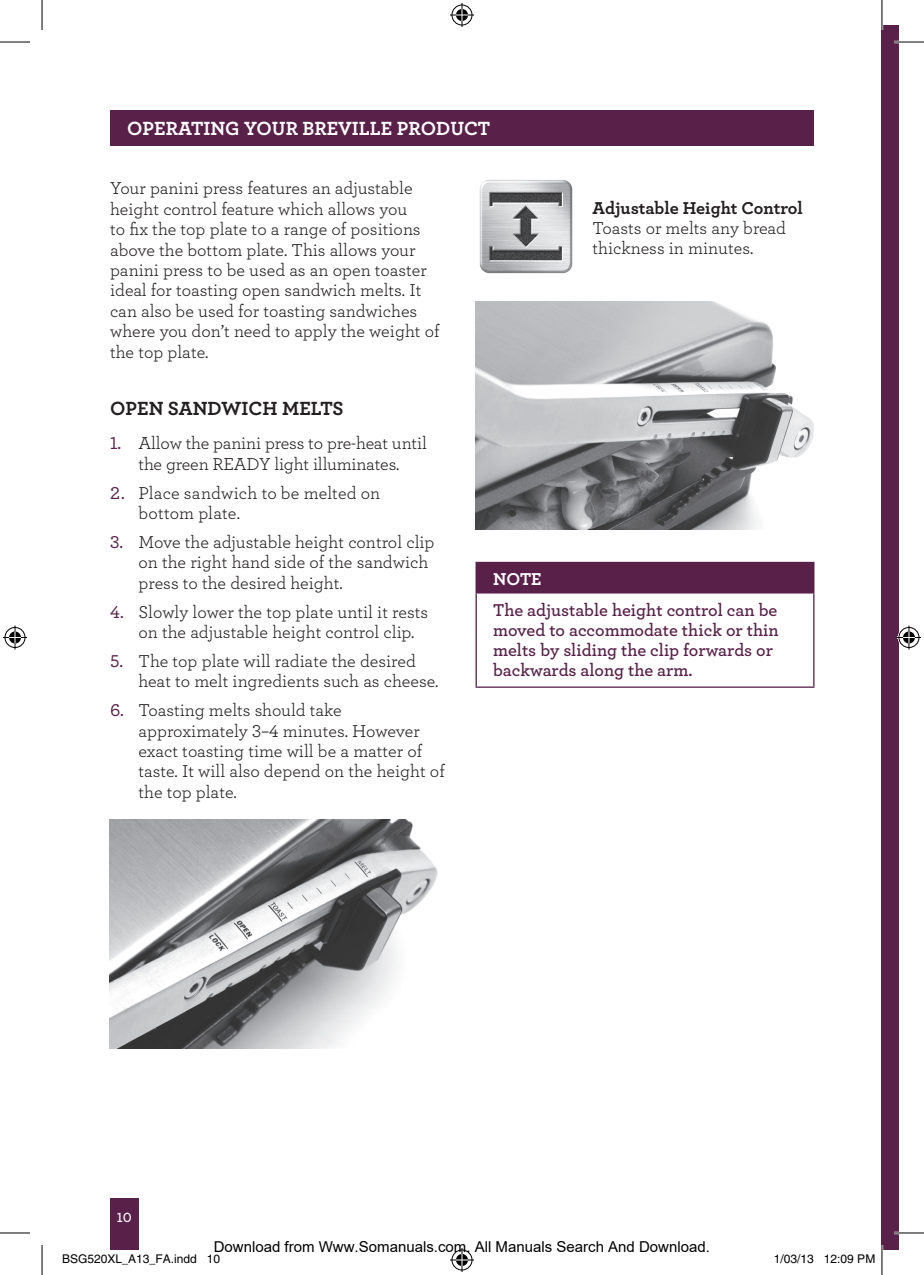
<style>
.page{position:relative;width:924px;height:1275px;background:#fff}
.page>*{position:absolute;margin:0;border:0;box-sizing:border-box;transform-origin:0 0}
.t1{font:20px "Archer Bold LF";color:#fff}
.t2{font:20px "Archer Bold LF";color:#231f20}
.t3{font:18px/20.4px "Archer Book LF";color:#231f20}
.t4{font:18px/20px "Archer Semibold LF";color:#592049}
.t5{font:18px "Archer Bold LF";color:#231f20}
.t6{font:18px "Archer Bold LF";color:#fff}
.t7{font:15px "Arial";color:#000}
.t8{font:14px "Archer Semibold LF";color:#fff}
.t9{font:12px "Helvetica";color:#000}
.s1{font-family:"Archer Medium LF";color:#592049}
</style>
<div class="page">
<div style="left:110px;top:1199px;width:28px;height:51px;background:#592049"></div>
<div style="left:881px;top:25px;width:17px;height:1225px;background:#592049"></div>
<div style="left:110px;top:110px;width:703px;height:36px;background:#592049"></div>
<img style="left:110px;top:819px;width:327px;height:229px">
<img style="left:479px;top:180px;width:94px;height:94px">
<img style="left:475px;top:301px;width:338px;height:229px">
<div style="left:476px;top:562px;width:337px;height:31px;background:#592049"></div>
<svg style="left:475px;top:563px;width:1px;height:29px"></svg>
<hr style="left:812px;top:563px;width:2px;height:29px;background:#592049">
<hr style="left:475px;top:562px;width:339px;height:1px;background:#592049">
<hr style="left:475px;top:593px;width:1px;height:93px;background:#592049">
<hr style="left:812px;top:593px;width:2px;height:93px;background:#592049">
<hr style="left:475px;top:686px;width:339px;height:2px;background:#592049">
<hr style="left:475px;top:592px;width:339px;height:1px;background:#592049">
<hr style="left:893px;top:41px;width:30px;height:2px;background:#fff">
<hr style="left:893px;top:1231px;width:30px;height:3px;background:#fff">
<hr style="left:0;top:42px;width:30px;height:1px;background:#000">
<hr style="left:893px;top:42px;width:30px;height:1px;background:#000">
<hr style="left:0;top:1232px;width:30px;height:1px;background:#000">
<hr style="left:893px;top:1232px;width:30px;height:1px;background:#000">
<hr style="left:42px;top:0;width:1px;height:30px;background:#000">
<hr style="left:42px;top:1245px;width:1px;height:30px;background:#000">
<hr style="left:881px;top:0;width:1px;height:30px;background:#000">
<hr style="left:881px;top:1245px;width:1px;height:30px;background:#000">
<svg style="left:450px;top:3px;width:24px;height:24px"></svg>
<svg style="left:450px;top:1248px;width:24px;height:24px"></svg>
<svg style="left:3px;top:625px;width:24px;height:24px"></svg>
<svg style="left:897px;top:625px;width:23px;height:24px"></svg>
<div style="left:213px;top:1254px;width:7px;height:9px;border:1px solid #fff;border-radius:50%"></div>
<svg style="left:213px;top:1254px;width:6px;height:9px"></svg>
<p class="t1" style="left:127px;top:115px;width:29px">OPERATING</p>
<p class="t1" style="left:244px;top:115px;width:15px">YOUR</p>
<p class="t1" style="left:302px;top:115px;width:61px">BREVILLE</p>
<p class="t1" style="left:396px;top:115px;width:95px">PRODUCT</p>
<p class="t3" style="left:110px;top:178px;width:331px">Your panini press features an adjustable height control feature which allows you<br>to fix the top plate to a range of positions above the bottom plate. This allows your panini press to be used as an open toaster ideal for toasting open sandwich melts. It can also be used for toasting sandwiches where you don’t need to apply the weight of the top plate.</p>
<p class="t5" style="left:592px;top:196px;width:212px">ADJUSTABLE HEIGHT CONTROL</p>
<p class="t3" style="left:592px;top:217px;width:195px">Toasts or melts any bread thickness in minutes.</p>
<p class="t2" style="left:110px;top:395px;width:29px">OPEN</p>
<p class="t2" style="left:168px;top:395px;width:14px">SAN</p>
<p class="t2" style="left:207px;top:395px;width:29px">DWICH</p>
<p class="t2" style="left:282px;top:395px;width:13px">MELTS</p>
<p class="t3" style="left:110px;top:432px;width:318px;text-align:center"><span class="s1">1.</span> Allow the panini press to pre-heat until the green READY light illuminates.</p>
<p class="t3" style="left:138px;top:482px;width:243px;text-indent:-28px"><span class="s1">2.</span> Place sandwich to be melted on bottom plate.</p>
<p class="t3" style="left:138px;top:531px;width:297px;text-indent:-28px"><span class="s1">3.</span> Move the adjustable height control clip on the right hand side of the sandwich press to the desired height.</p>
<p class="t3" style="left:138px;top:601px;width:291px;text-indent:-28px"><span class="s1">4.</span> Slowly lower the top plate until it rests on the adjustable height control clip.</p>
<p class="t3" style="left:138px;top:650px;width:301px;text-indent:-28px"><span class="s1">5.</span> The top plate will radiate the desired heat to melt ingredients such as cheese.</p>
<p class="t3" style="left:138px;top:699px;width:308px;text-indent:-28px"><span class="s1">6.</span> Toasting melts should take approximately 3–4 minutes. However exact toasting time will be a matter of taste. It will also depend on the height of the top plate.</p>
<p class="t6" style="left:493px;top:567px;width:50px">NOTE</p>
<p class="t4" style="left:493px;top:599px;width:287px">The adjustable height control can be moved to accommodate thick or thin melts by sliding the clip forwards or backwards along the arm.</p>
<p class="t8" style="left:117px;top:1208px;width:17px">10</p>
<p class="t7" style="left:214px;top:1238px;width:497px">Download from Www.Somanuals.com. All Manuals Search And Download.</p>
<p class="t9" style="left:62px;top:1251px;width:160px">BSG520XL_A13_FA.indd 10</p>
<p class="t9" style="left:773px;top:1251px;width:103px">1/03/13 12:09 PM</p>
</div>
